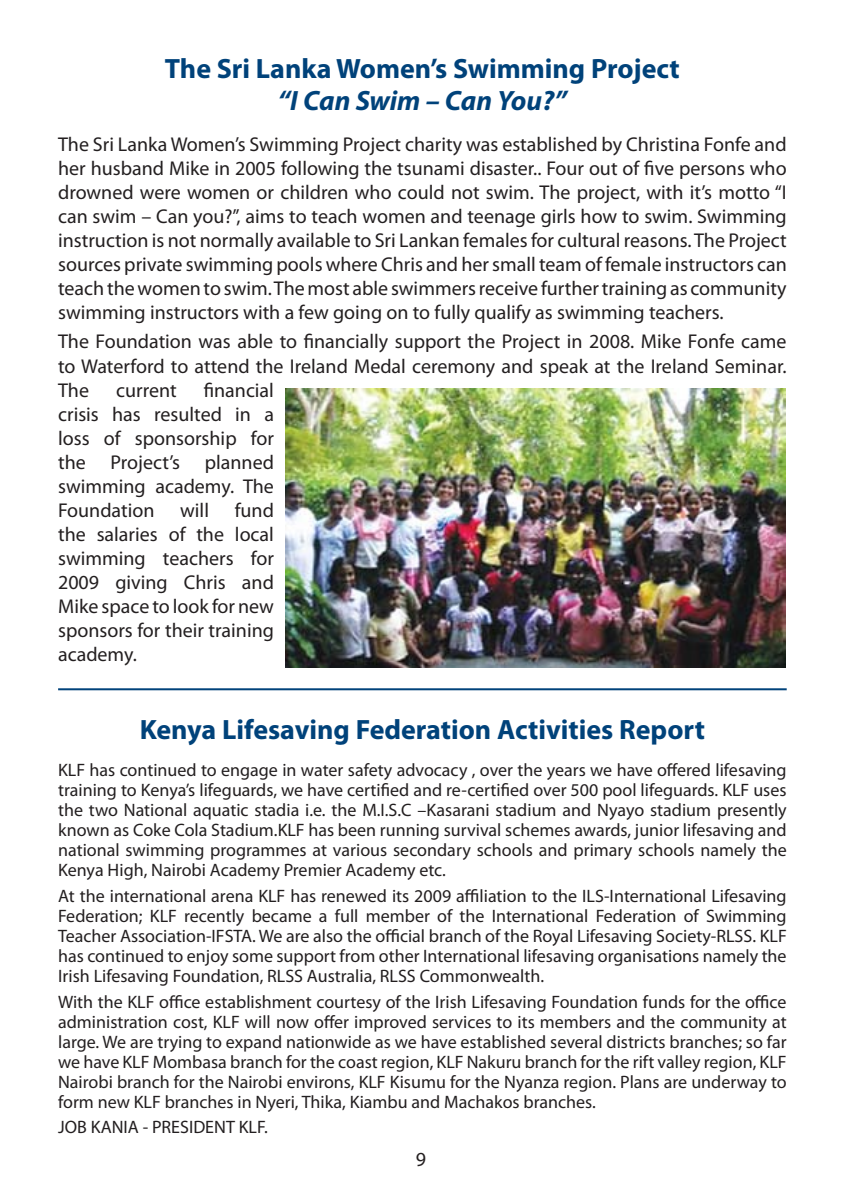
<style>
.page{position:relative;width:842px;height:1191px;background:#fff}
.page>*{position:absolute;margin:0;border:0;box-sizing:border-box;transform-origin:0 0}
.t1{font:700 28px "Myriad Pro";color:#00427a}
.t2{font:italic 700 28px "Myriad Pro";color:#00427a}
.t3{font:20px/24px "Myriad Pro";color:#231f20;text-align:justify}
.t4{font:18px/20px "Myriad Pro";color:#231f20;text-align:justify}
</style>
<div class="page">
<hr style="left:58px;top:688px;width:729px;height:2px;background:#00427a">
<img style="left:285px;top:388px;width:500px;height:280px">
<h1 class="t1" style="left:165px;top:50px;width:516px">The Sri Lanka Women’s Swimming Project</h1>
<h1 class="t2" style="left:278px;top:82px;width:291px">“I Can Swim – Can You?”</h1>
<p class="t3" style="left:58px;top:132px;width:730px">The Sri Lanka Women’s Swimming Project charity was established by Christina Fonfe and her husband Mike in 2005 following the tsunami disaster.. Four out of five persons who drowned were women or children who could not swim. The project, with it’s motto “I can swim – Can you?”, aims to teach women and teenage girls how to swim. Swimming instruction is not normally available to Sri Lankan females for cultural reasons. The Project sources private swimming pools where Chris and her small team of female instructors can teach the women to swim. The most able swimmers receive further training as community swimming instructors with a few going on to fully qualify as swimming teachers.</p>
<p class="t3" style="left:58px;top:329px;width:730px">The Foundation was able to financially support the Project in 2008. Mike Fonfe came to Waterford to attend the Ireland Medal ceremony and speak at the Ireland Seminar.<br>The</p>
<p class="t3" style="left:58px;top:377px;width:217px;text-indent:146px">financial crisis has resulted in a loss of sponsorship for the Project’s planned swimming academy. The Foundation</p>
<p class="t3" style="left:116px;top:377px;width:62px">current</p>
<p class="t3" style="left:58px;top:497px;width:217px;text-indent:177px">fund the salaries of the local swimming teachers for 2009 giving Chris and Mike space to look for new sponsors for their training academy.</p>
<p class="t3" style="left:180px;top:497px;width:30px">will</p>
<h1 class="t1" style="left:140px;top:711px;width:567px">Kenya Lifesaving Federation Activities Report</h1>
<p class="t4" style="left:58px;top:760px;width:730px">KLF has continued to engage in water safety advocacy , over the years we have offered lifesaving training to Kenya’s lifeguards, we have certified and re-certified over 500 pool lifeguards. KLF uses the two National aquatic stadia i.e. the M.I.S.C –Kasarani stadium and Nyayo stadium presently known as Coke Cola Stadium.KLF has been running survival schemes awards, junior lifesaving and national swimming programmes at various secondary schools and primary schools namely the Kenya High, Nairobi Academy Premier Academy etc.</p>
<p class="t4" style="left:58px;top:885px;width:730px">At the international arena KLF has renewed its 2009 affiliation to the ILS-International Lifesaving Federation; KLF recently became a full member of the International Federation of Swimming Teacher Association-IFSTA. We are also the official branch of the Royal Lifesaving Society-RLSS. KLF has continued to enjoy some support from other International lifesaving organisations namely the Irish Lifesaving Foundation, RLSS Australia, RLSS Commonwealth.</p>
<p class="t4" style="left:58px;top:991px;width:730px">With the KLF office establishment courtesy of the Irish Lifesaving Foundation funds for the office administration cost, KLF will now offer improved services to its members and the community at large. We are trying to expand nationwide as we have established several districts branches; so far we have KLF Mombasa branch for the coast region, KLF Nakuru branch for the rift valley region, KLF Nairobi branch for the Nairobi environs, KLF Kisumu for the Nyanza region. Plans are underway to form new KLF branches in Nyeri, Thika, Kiambu and Machakos branches.</p>
<p class="t4" style="left:58px;top:1117px;width:211px">JOB KANIA - PRESIDENT KLF.</p>
<p class="t3" style="left:416px;top:1147px;width:12px">9</p>
</div>
